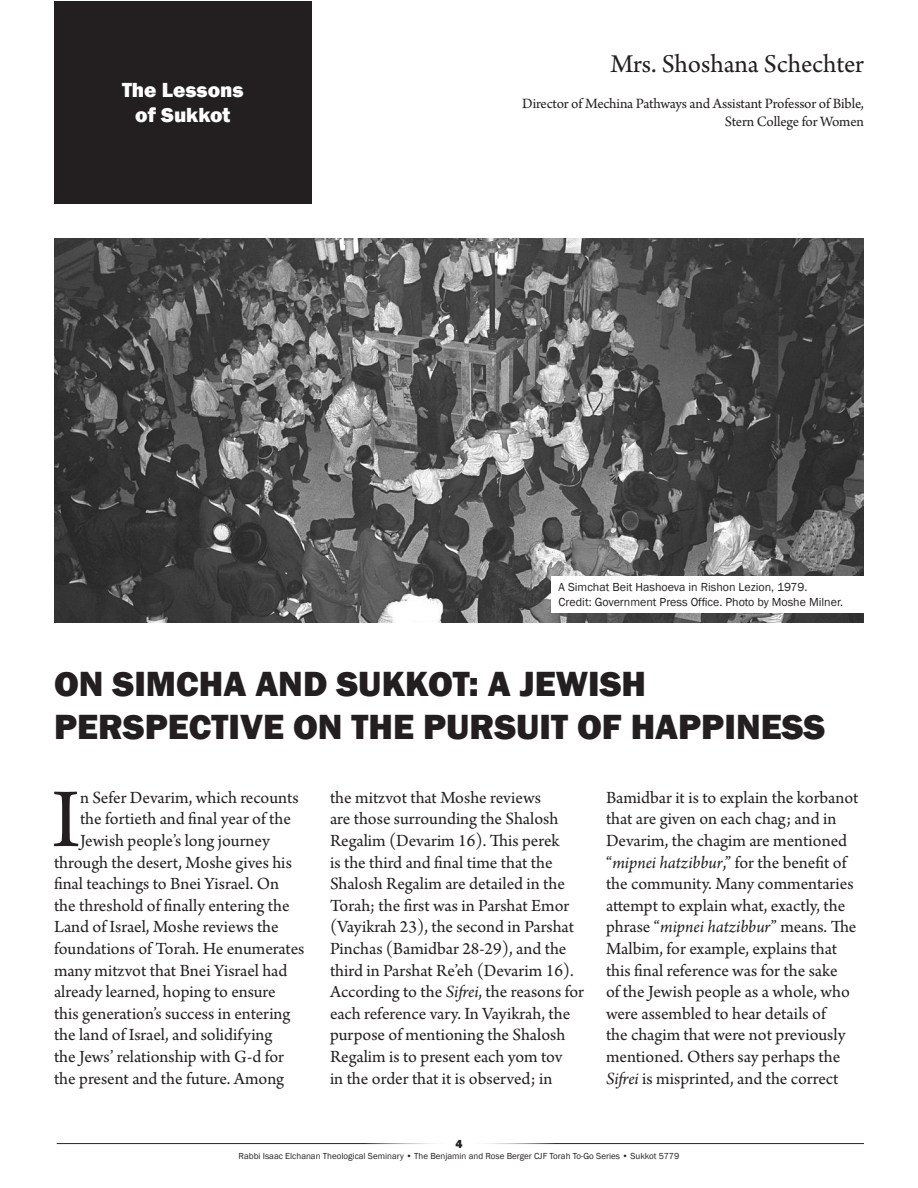
<style>
.page{position:relative;width:918px;height:1188px;background:#fff}
.page>*{position:absolute;margin:0;border:0;box-sizing:border-box;transform-origin:0 0}
.Opening_Paragraph{font:87.9px "Arno Pro";color:#231f20}
.Article_Title{font:800 36px/43.2px "Franklin Gothic";color:#231f20}
.t1{font:27px "Arno Pro";letter-spacing:-.005em;color:#231f20}
.t2{font:800 21px "Franklin Gothic";color:#fff}
.Opening_Paragraph-2{font:18px/21.6px "Arno Pro";color:#231f20}
.t3{font:15px "Arno Pro";letter-spacing:-.015em;color:#231f20}
.t4{font:12px "Franklin Gothic";color:#231f20}
.t5{font:800 12px "Franklin Gothic";color:#231f20}
.t6{font:9px "Franklin Gothic";color:#231f20}
.s1{font-style:italic}
</style>
<div class="page">
<hr style="left:465px;top:1143px;width:399px;height:1px;background:#231f20">
<hr style="left:57px;top:1143px;width:398px;height:1px;background:#231f20">
<img style="left:54px;top:238px;width:810px;height:384px">
<div style="left:54px;top:1px;width:258px;height:202px;background:#231f20"></div>
<div style="left:552px;top:576px;width:312px;height:36px;background:#fff"></div>
<p class="t2" style="left:122px;top:76px;width:123px">The Lessons</p>
<p class="t2" style="left:135px;top:101px;width:97px">of Sukkot</p>
<p class="t1" style="left:610px;top:49px;width:255px">Mrs. Shoshana Schechter</p>
<p class="t3" style="left:522px;top:95px;width:343px">Director of Mechina Pathways and Assistant Professor of Bible,</p>
<p class="t3" style="left:725px;top:113px;width:141px">Stern College for Women</p>
<p class="t4" style="left:559px;top:580px;width:250px">A Simchat Beit Hashoeva in Rishon Lezion, 1979.</p>
<p class="t4" style="left:559px;top:594px;width:286px">Credit: Government Press Office. Photo by Moshe Milner.</p>
<p class="Article_Title" style="left:54px;top:662px;width:773px">ON SIMCHA AND SUKKOT: A JEWISH<br>PERSPECTIVE ON THE PURSUIT OF HAPPINESS</p>
<p class="Opening_Paragraph" style="left:52px;top:769px;width:30px">I</p>
<p class="Opening_Paragraph-2" style="left:80px;top:788px;width:220px">n Sefer Devarim, which recounts</p>
<p class="Opening_Paragraph-2" style="left:80px;top:809px;width:213px">the fortieth and final year of the</p>
<p class="Opening_Paragraph-2" style="left:80px;top:831px;width:191px">Jewish people’s long journey</p>
<p class="Opening_Paragraph-2" style="left:54px;top:852px;width:239px">through the desert, Moshe gives his</p>
<p class="Opening_Paragraph-2" style="left:54px;top:874px;width:227px">final teachings to Bnei Yisrael. On</p>
<p class="Opening_Paragraph-2" style="left:54px;top:896px;width:237px">the threshold of finally entering the</p>
<p class="Opening_Paragraph-2" style="left:54px;top:917px;width:226px">Land of Israel, Moshe reviews the</p>
<p class="Opening_Paragraph-2" style="left:54px;top:939px;width:252px">foundations of Torah. He enumerates</p>
<p class="Opening_Paragraph-2" style="left:54px;top:960px;width:235px">many mitzvot that Bnei Yisrael had</p>
<p class="Opening_Paragraph-2" style="left:54px;top:982px;width:223px">already learned, hoping to ensure</p>
<p class="Opening_Paragraph-2" style="left:54px;top:1004px;width:238px">this generation’s success in entering</p>
<p class="Opening_Paragraph-2" style="left:54px;top:1025px;width:220px">the land of Israel, and solidifying</p>
<p class="Opening_Paragraph-2" style="left:54px;top:1047px;width:232px">the Jews’ relationship with G-d for</p>
<p class="Opening_Paragraph-2" style="left:54px;top:1068px;width:232px">the present and the future. Among</p>
<p class="Opening_Paragraph-2" style="left:330px;top:788px;width:256px">the mitzvot that Moshe reviews<br>are those surrounding the Shalosh Regalim (Devarim 16). This perek<br>is the third and final time that the Shalosh Regalim are detailed in the Torah; the first was in Parshat Emor (Vayikrah 23), the second in Parshat Pinchas (Bamidbar 28-29), and the third in Parshat Re’eh (Devarim 16).<br>According to the <span class="s1">Sifrei</span>, the reasons for each reference vary. In Vayikrah, the purpose of mentioning the Shalosh Regalim is to present each yom tov<br>in the order that it is observed; in</p>
<p class="Opening_Paragraph-2" style="left:606px;top:788px;width:254px">Bamidbar it is to explain the korbanot that are given on each chag; and in Devarim, the chagim are mentioned “<span class="s1">mipnei hatzibbur</span>,” for the benefit of the community. Many commentaries attempt to explain what, exactly, the phrase “<span class="s1">mipnei hatzibbur</span>” means. The Malbim, for example, explains that this final reference was for the sake<br>of the Jewish people as a whole, who were assembled to hear details of<br>the chagim that were not previously mentioned. Others say perhaps the <span class="s1">Sifrei</span> is misprinted, and the correct</p>
<p class="t5" style="left:455px;top:1137px;width:9px">4</p>
<p class="t6" style="left:239px;top:1151px;width:442px">Rabbi Isaac Elchanan Theological Seminary • The Benjamin and Rose Berger CJF Torah To-Go Series • Sukkot 5779</p>
</div>
